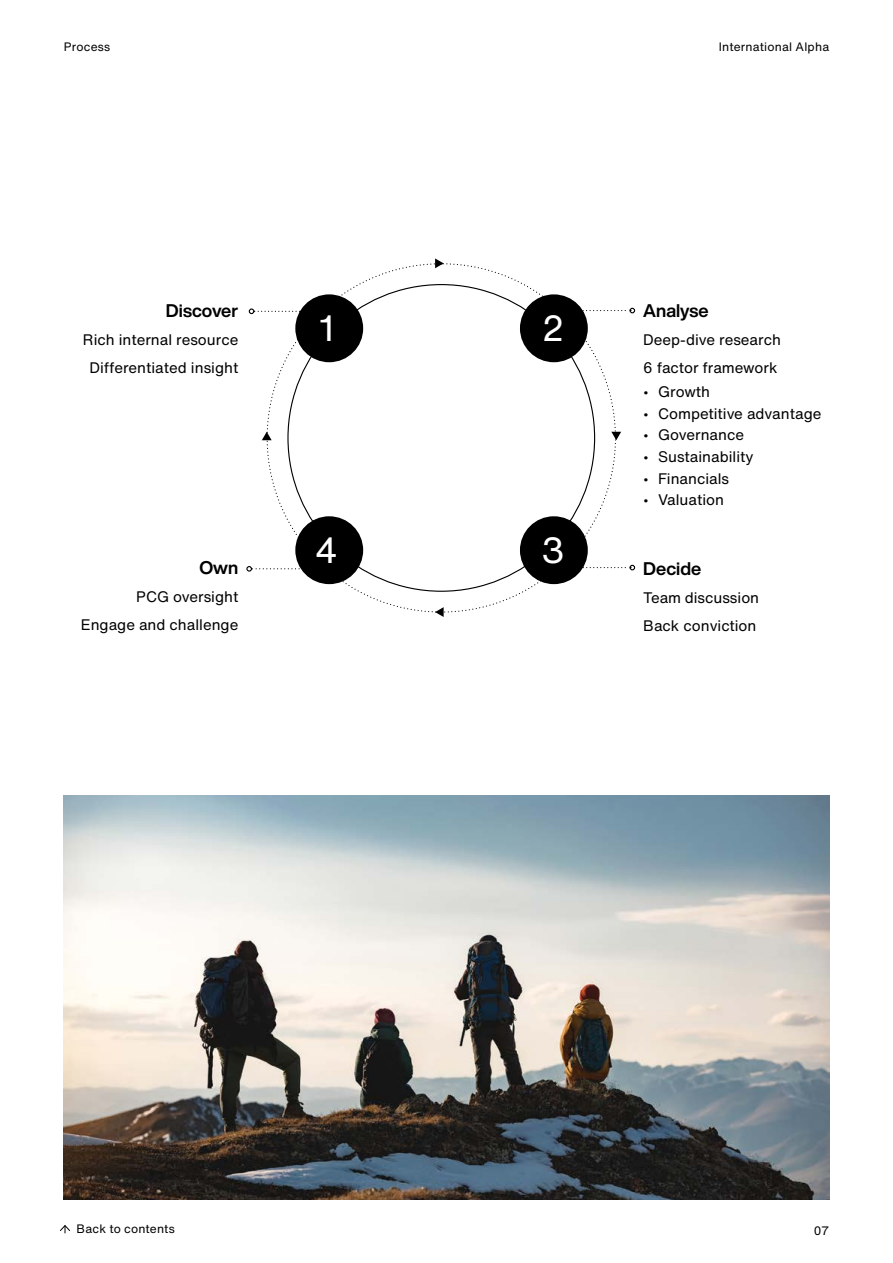
<style>
.page{position:relative;width:893px;height:1263px;background:#fff}
.page>*{position:absolute;margin:0;border:0;box-sizing:border-box;transform-origin:0 0}
.t1{font:36px "Helvetica Now Text";color:#fff}
.BG_HEADER_2{font:700 18px "Helvetica Now Display";color:#000}
.BG_BODY{font:15px "Helvetica Now Text";color:#000}
.BG_PAGE_FURNITURE_LEFT{font:12px "Helvetica Now Text";letter-spacing:.015em;color:#000}
</style>
<div class="page">
<svg style="left:246px;top:258px;width:389px;height:359px"></svg>
<img style="left:64px;top:796px;width:765px;height:403px">
<svg style="left:60px;top:1225px;width:11px;height:8px"></svg>
<p class="BG_PAGE_FURNITURE_LEFT" style="left:64px;top:39px;width:48px">Process</p>
<p class="BG_HEADER_2" style="left:166px;top:299px;width:74px">Discover</p>
<p class="BG_BODY" style="left:83px;top:330px;width:157px">Rich internal resource</p>
<p class="BG_BODY" style="left:89px;top:358px;width:150px">Differentiated insight</p>
<p class="BG_HEADER_2" style="left:199px;top:555px;width:40px">Own</p>
<p class="BG_BODY" style="left:136px;top:586px;width:104px">PCG oversight</p>
<p class="BG_BODY" style="left:81px;top:614px;width:159px">Engage and challenge</p>
<p class="t1" style="left:319px;top:304px;width:18px">1</p>
<p class="t1" style="left:315px;top:526px;width:25px">4</p>
<p class="BG_PAGE_FURNITURE_LEFT" style="left:719px;top:39px;width:112px">International Alpha</p>
<p class="t1" style="left:541px;top:304px;width:25px">2</p>
<p class="t1" style="left:541px;top:526px;width:25px">3</p>
<p class="BG_HEADER_2" style="left:643px;top:299px;width:67px">Analyse</p>
<p class="BG_BODY" style="left:643px;top:330px;width:139px">Deep-dive research</p>
<p class="BG_BODY" style="left:643px;top:358px;width:136px">6 factor framework</p>
<p class="BG_BODY" style="left:643px;top:382px;width:69px">ș Growth</p>
<p class="BG_BODY" style="left:643px;top:403px;width:180px">ș Competitive advantage</p>
<p class="BG_BODY" style="left:643px;top:425px;width:102px">ș Governance</p>
<p class="BG_BODY" style="left:643px;top:447px;width:112px">ș Sustainability</p>
<p class="BG_BODY" style="left:643px;top:468px;width:87px">ș Financials</p>
<p class="BG_BODY" style="left:643px;top:490px;width:82px">ș Valuation</p>
<p class="BG_HEADER_2" style="left:643px;top:557px;width:60px">Decide</p>
<p class="BG_BODY" style="left:643px;top:588px;width:117px">Team discussion</p>
<p class="BG_BODY" style="left:643px;top:616px;width:115px">Back conviction</p>
<p class="BG_PAGE_FURNITURE_LEFT" style="left:77px;top:1221px;width:100px">Back to contents</p>
<p class="BG_PAGE_FURNITURE_LEFT" style="left:814px;top:1223px;width:17px">07</p>
</div>
